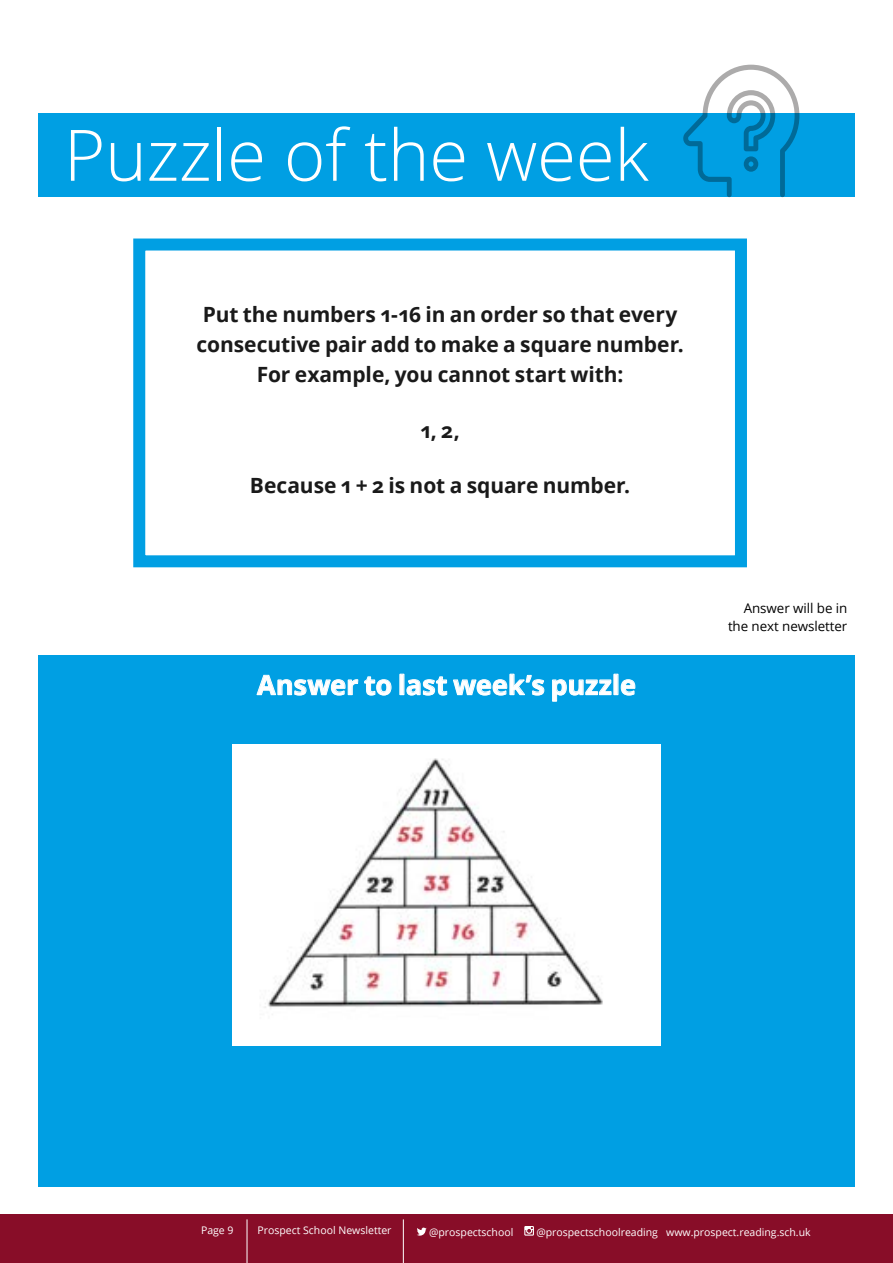
<style>
.page{position:relative;width:893px;height:1263px;background:#fff}
.page>*{position:absolute;margin:0;border:0;box-sizing:border-box;transform-origin:0 0}
.t1{font:300 71.1px "Open Sans";letter-spacing:-.005em;color:#fff}
.t2{font:700 27px "Open Sans";color:#fff}
.t3{font:700 21px/30px "Open Sans";letter-spacing:-.005em;color:#1a1a1a;text-align:center}
.t4{font:13.35px/18.1px "Open Sans";letter-spacing:-.005em;color:#000;text-align:right}
.t5{font:10.5px "Open Sans";color:#fff}
</style>
<div class="page">
<div style="left:0;top:1214px;width:893px;height:49px;background:#880d28"></div>
<svg style="left:417px;top:1227px;width:10px;height:8px"></svg>
<svg style="left:524px;top:1226px;width:10px;height:9px"></svg>
<hr style="left:247px;top:1219px;width:1px;height:44px;background:#fff">
<hr style="left:403px;top:1219px;width:1px;height:44px;background:#fff">
<div style="left:38px;top:655px;width:817px;height:531px;background:#009fe3"></div>
<img style="left:233px;top:744px;width:427px;height:301px">
<div style="left:38px;top:114px;width:817px;height:83px;background:#009fe3"></div>
<svg style="left:683px;top:65px;width:116px;height:132px"></svg>
<div style="left:133px;top:238px;width:614px;height:329px;border:12px solid #009fe3"></div>
<svg style="left:256px;top:674px;width:136px;height:22px"></svg>
<svg style="left:406px;top:673px;width:139px;height:23px"></svg>
<svg style="left:552px;top:679px;width:60px;height:23px"></svg>
<svg style="left:620px;top:679px;width:16px;height:17px"></svg>
<h1 class="t1" style="left:64px;top:106px;width:586px">Puzzle of the week</h1>
<p class="t3" style="left:196px;top:299px;width:489px">Put the numbers 1-16 in an order so that every consecutive pair add to make a square number.<br>For example, you cannot start with:</p>
<p class="t3" style="left:420px;top:414px;width:41px">1, 2,</p>
<p class="t3" style="left:250px;top:470px;width:382px">Because 1 + 2 is not a square number.</p>
<p class="t2" style="left:257px;top:666px;width:380px">Answer to last week’s puzzle</p>
<p class="t4" style="left:728px;top:599px;width:121px">Answer will be in the next newsletter</p>
<p class="t5" style="left:201px;top:1223px;width:34px">Page 9</p>
<p class="t5" style="left:257px;top:1223px;width:136px">Prospect School Newsletter</p>
<p class="t5" style="left:429px;top:1224px;width:86px">@prospectschool</p>
<p class="t5" style="left:536px;top:1224px;width:276px">@prospectschoolreading www.prospect.reading.sch.uk</p>
</div>
